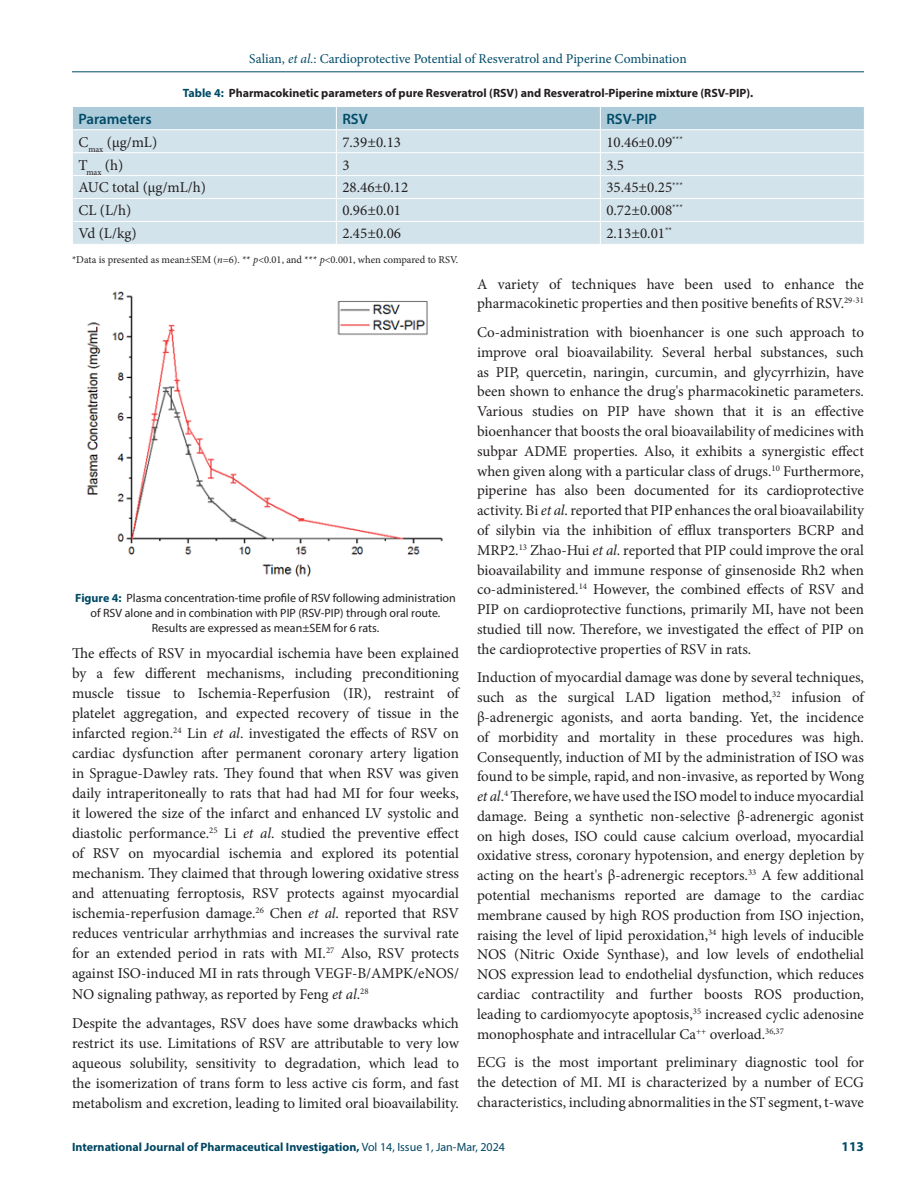
<style>
.page{position:relative;width:918px;height:1188px;background:#fff}
.page>*{position:absolute;margin:0;border:0;box-sizing:border-box;transform-origin:0 0}
.Body_text{font:15px/19.8px "Minion Pro";color:#231f20;text-align:justify}
.Table_Body{font:15px "Minion Pro";color:#231f20}
.Table_Header{font:600 15px "Myriad Pro";color:#004a67}
.t1{font:13.5px "Minion Pro";letter-spacing:-.005em;color:#004a67}
.t2{font:700 13.5px "Myriad Pro";color:#004a67}
.FIG_Caption{font:12px/15px "Myriad Pro";color:#231f20;text-align:center}
.Table_Caption{font:700 12px "Myriad Pro";color:#231f20}
.t3{font:700 12px "Myriad Pro";color:#004661}
.Body_text__FO{font:10.5px "Minion Pro";color:#231f20}
.s1{font-style:italic}
.s2{color:#004a67}
.s3{font-weight:700;color:#004a67}
.s4{font-weight:400}
</style>
<div class="page">
<hr style="left:72px;top:72px;width:792px;height:1px;background:#004a67">
<svg style="left:73px;top:107px;width:791px;height:137px;background:#cde0e8"></svg>
<img style="left:86px;top:291px;width:357px;height:286px">
<p class="t1" style="left:249px;top:50px;width:439px">Salian, <span class="s1">et al.</span>: Cardioprotective Potential of Resveratrol and Piperine Combination</p>
<p class="Table_Caption" style="left:183px;top:85px;width:572px"><span class="s2">Table 4:</span> Pharmacokinetic parameters of pure Resveratrol (RSV) and Resveratrol-Piperine mixture (RSV-PIP).</p>
<p class="Table_Header" style="left:78px;top:109px;width:75px">Parameters</p>
<p class="Table_Header" style="left:342px;top:109px;width:27px">RSV</p>
<p class="Table_Header" style="left:606px;top:109px;width:52px">RSV-PIP</p>
<p class="Table_Body" style="left:78px;top:132px;width:80px">C<sub>max</sub> (µg/mL)</p>
<p class="Table_Body" style="left:342px;top:132px;width:60px">7.39±0.13</p>
<p class="Table_Body" style="left:606px;top:132px;width:78px">10.46±0.09<sup>***</sup></p>
<p class="Table_Body" style="left:78px;top:155px;width:46px">T<sub>max</sub> (h)</p>
<p class="Table_Body" style="left:342px;top:155px;width:9px">3</p>
<p class="Table_Body" style="left:606px;top:155px;width:19px">3.5</p>
<p class="Table_Body" style="left:78px;top:178px;width:129px">AUC total (µg/mL/h)</p>
<p class="Table_Body" style="left:342px;top:178px;width:67px">28.46±0.12</p>
<p class="Table_Body" style="left:606px;top:178px;width:78px">35.45±0.25<sup>***</sup></p>
<p class="Table_Body" style="left:78px;top:201px;width:54px">CL (L/h)</p>
<p class="Table_Body" style="left:342px;top:201px;width:60px">0.96±0.01</p>
<p class="Table_Body" style="left:606px;top:201px;width:78px">0.72±0.008<sup>***</sup></p>
<p class="Table_Body" style="left:78px;top:223px;width:60px">Vd (L/kg)</p>
<p class="Table_Body" style="left:342px;top:223px;width:60px">2.45±0.06</p>
<p class="Table_Body" style="left:606px;top:223px;width:67px">2.13±0.01<sup>**</sup></p>
<p class="Body_text__FO" style="left:72px;top:252px;width:388px">*Data is presented as mean±SEM (<span class="s1">n</span>=6). ** <span class="s1">p</span>&lt;0.01, and *** <span class="s1">p</span>&lt;0.001, when compared to RSV.</p>
<p class="FIG_Caption" style="left:75px;top:591px;width:382px"><span class="s3">Figure 4:</span> Plasma concentration-time profile of RSV following administration of RSV alone and in combination with PIP (RSV-PIP) through oral route.<br>Results are expressed as mean±SEM for 6 rats.</p>
<p class="Body_text" style="left:72px;top:644px;width:389px">The effects of RSV in myocardial ischemia have been explained by a few different mechanisms, including preconditioning muscle tissue to Ischemia-Reperfusion (IR), restraint of platelet aggregation, and expected recovery of tissue in the infarcted region.<sup>24</sup> Lin <span class="s1">et al</span>. investigated the effects of RSV on cardiac dysfunction after permanent coronary artery ligation in Sprague-Dawley rats. They found that when RSV was given daily intraperitoneally to rats that had had MI for four weeks, it lowered the size of the infarct and enhanced LV systolic and diastolic performance.<sup>25</sup> Li <span class="s1">et al</span>. studied the preventive effect of RSV on myocardial ischemia and explored its potential mechanism. They claimed that through lowering oxidative stress and attenuating ferroptosis, RSV protects against myocardial ischemia-reperfusion damage.<sup>26</sup> Chen <span class="s1">et al</span>. reported that RSV reduces ventricular arrhythmias and increases the survival rate for an extended period in rats with MI.<sup>27</sup> Also, RSV protects against ISO-induced MI in rats through VEGF-B/AMPK/eNOS/ NO signaling pathway, as reported by Feng <span class="s1">et al</span>.<sup>28</sup></p>
<p class="Body_text" style="left:72px;top:1013px;width:389px">Despite the advantages, RSV does have some drawbacks which restrict its use. Limitations of RSV are attributable to very low aqueous solubility, sensitivity to degradation, which lead to the isomerization of trans form to less active cis form, and fast metabolism and excretion, leading to limited oral bioavailability.</p>
<p class="Body_text" style="left:477px;top:274px;width:389px">A variety of techniques have been used to enhance the pharmacokinetic properties and then positive benefits of RSV.<sup>29-31</sup></p>
<p class="Body_text" style="left:477px;top:323px;width:389px">Co-administration with bioenhancer is one such approach to improve oral bioavailability. Several herbal substances, such as PIP, quercetin, naringin, curcumin, and glycyrrhizin, have been shown to enhance the drug's pharmacokinetic parameters.<br>Various studies on PIP have shown that it is an effective bioenhancer that boosts the oral bioavailability of medicines with subpar ADME properties. Also, it exhibits a synergistic effect when given along with a particular class of drugs.<sup>10</sup> Furthermore, piperine has also been documented for its cardioprotective activity. Bi <span class="s1">et al</span>. reported that PIP enhances the oral bioavailability of silybin via the inhibition of efflux transporters BCRP and MRP2.<sup>13</sup> Zhao-Hui <span class="s1">et al</span>. reported that PIP could improve the oral bioavailability and immune response of ginsenoside Rh2 when co-administered.<sup>14</sup> However, the combined effects of RSV and PIP on cardioprotective functions, primarily MI, have not been studied till now. Therefore, we investigated the effect of PIP on the cardioprotective properties of RSV in rats.</p>
<p class="Body_text" style="left:477px;top:668px;width:389px">Induction of myocardial damage was done by several techniques, such as the surgical LAD ligation method,<sup>32</sup> infusion of β-adrenergic agonists, and aorta banding. Yet, the incidence of morbidity and mortality in these procedures was high.<br>Consequently, induction of MI by the administration of ISO was found to be simple, rapid, and non-invasive, as reported by Wong <span class="s1">et al</span>.<sup>4</sup> Therefore, we have used the ISO model to induce myocardial damage. Being a synthetic non-selective β-adrenergic agonist on high doses, ISO could cause calcium overload, myocardial oxidative stress, coronary hypotension, and energy depletion by acting on the heart's β-adrenergic receptors.<sup>33</sup> A few additional potential mechanisms reported are damage to the cardiac membrane caused by high ROS production from ISO injection, raising the level of lipid peroxidation,<sup>34</sup> high levels of inducible NOS (Nitric Oxide Synthase), and low levels of endothelial NOS expression lead to endothelial dysfunction, which reduces cardiac contractility and further boosts ROS production, leading to cardiomyocyte apoptosis,<sup>35</sup> increased cyclic adenosine monophosphate and intracellular Ca<sup>++</sup> overload.<sup>36,37</sup></p>
<p class="Body_text" style="left:477px;top:1053px;width:389px">ECG is the most important preliminary diagnostic tool for the detection of MI. MI is characterized by a number of ECG characteristics, including abnormalities in the ST segment, t-wave</p>
<p class="t3" style="left:72px;top:1139px;width:435px">International Journal of Pharmaceutical Investigation, <span class="s4">Vol 14, Issue 1, Jan-Mar, 2024</span></p>
<p class="t2" style="left:842px;top:1137px;width:24px">113</p>
</div>
